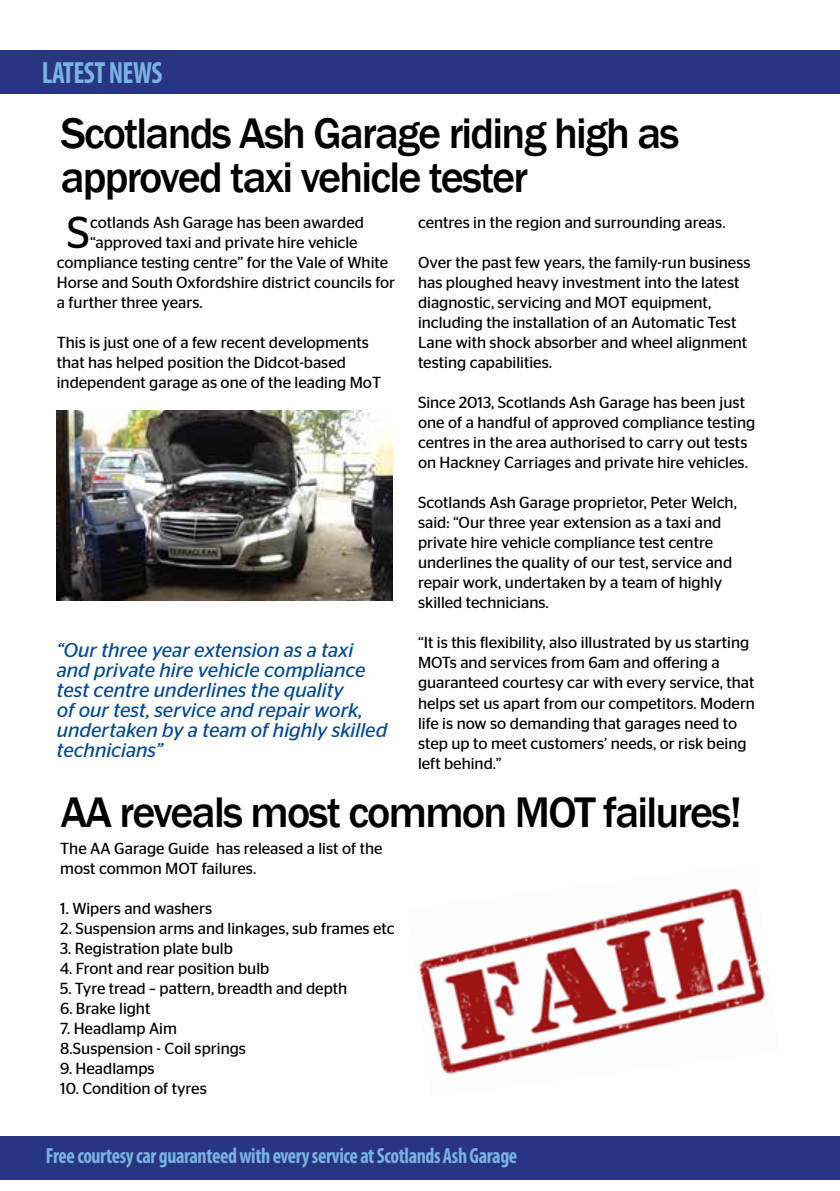
<style>
.page{position:relative;width:840px;height:1191px;background:#fff}
.page>*{position:absolute;margin:0;border:0;box-sizing:border-box;transform-origin:0 0}
.t1{font:44.6px "Stag Sans";color:#000}
.t2{font:500 44px/44px "Franklin Gothic";letter-spacing:-.04em;color:#000}
.t3{font:700 condensed 30.8px "Myriad Pro";letter-spacing:-.02em;color:#7ab2e1;scale:.91 1}
.t4{font:700 condensed 22px "Myriad Pro";letter-spacing:-.02em;color:#7ab2e1;scale:.91 1}
.t5{font:italic 20px/20px "Stag Sans";color:#004a99}
.t6{font:16px/20px "Stag Sans";color:#000}
</style>
<div class="page">
<div style="left:0;top:1136px;width:839px;height:44px;background:#283583"></div>
<div style="left:0;top:50px;width:839px;height:44px;background:#283583"></div>
<img style="left:57px;top:411px;width:336px;height:190px">
<img style="left:419px;top:888px;width:346px;height:187px">
<h3 class="t3" style="left:42px;top:55px;width:134px">LATEST NEWS</h3>
<h2 class="t2" style="left:61px;top:112px;width:620px">Scotlands Ash Garage riding high as approved taxi vehicle tester</h2>
<h1 class="t1" style="left:67px;top:208px;width:25px">S</h1>
<p class="t6" style="left:90px;top:213px;width:275px">cotlands Ash Garage has been awarded</p>
<p class="t6" style="left:90px;top:233px;width:269px">“approved taxi and private hire vehicle</p>
<p class="t6" style="left:57px;top:253px;width:333px">compliance testing centre” for the Vale of White</p>
<p class="t6" style="left:57px;top:273px;width:340px">Horse and South Oxfordshire district councils for</p>
<p class="t6" style="left:57px;top:293px;width:147px">a further three years.</p>
<p class="t6" style="left:57px;top:333px;width:326px">This is just one of a few recent developments that has helped position the Didcot-based independent garage as one of the leading MoT</p>
<p class="t5" style="left:57px;top:640px;width:332px">“Our three year extension as a taxi and private hire vehicle compliance test centre underlines the quality<br>of our test, service and repair work, undertaken by a team of highly skilled technicians”</p>
<p class="t6" style="left:418px;top:213px;width:309px">centres in the region and surrounding areas.</p>
<p class="t6" style="left:418px;top:253px;width:334px">Over the past few years, the family-run business has ploughed heavy investment into the latest diagnostic, servicing and MOT equipment, including the installation of an Automatic Test Lane with shock absorber and wheel alignment testing capabilities.</p>
<p class="t6" style="left:418px;top:393px;width:338px">Since 2013, Scotlands Ash Garage has been just one of a handful of approved compliance testing centres in the area authorised to carry out tests on Hackney Carriages and private hire vehicles.</p>
<p class="t6" style="left:418px;top:493px;width:320px">Scotlands Ash Garage proprietor, Peter Welch, said: “Our three year extension as a taxi and private hire vehicle compliance test centre underlines the quality of our test, service and repair work, undertaken by a team of highly skilled technicians.</p>
<p class="t6" style="left:418px;top:633px;width:338px">“It is this flexibility, also illustrated by us starting MOTs and services from 6am and offering a guaranteed courtesy car with every service, that helps set us apart from our competitors. Modern life is now so demanding that garages need to step up to meet customers’ needs, or risk being left behind.”</p>
<h2 class="t2" style="left:61px;top:790px;width:682px">AA reveals most common MOT failures!</h2>
<p class="t6" style="left:60px;top:838px;width:323px">The AA Garage Guide has released a list of the most common MOT failures.</p>
<p class="t6" style="left:60px;top:898px;width:153px">1. Wipers and washers</p>
<p class="t6" style="left:60px;top:918px;width:335px">2. Suspension arms and linkages, sub frames etc</p>
<p class="t6" style="left:60px;top:938px;width:174px">3. Registration plate bulb</p>
<p class="t6" style="left:60px;top:958px;width:211px">4. Front and rear position bulb</p>
<p class="t6" style="left:60px;top:978px;width:288px">5. Tyre tread – pattern, breadth and depth</p>
<p class="t6" style="left:60px;top:998px;width:92px">6. Brake light</p>
<p class="t6" style="left:60px;top:1018px;width:187px">7. Headlamp Aim<br>8.Suspension - Coil springs</p>
<p class="t6" style="left:60px;top:1058px;width:96px">9. Headlamps</p>
<p class="t6" style="left:60px;top:1078px;width:148px">10. Condition of tyres</p>
<h3 class="t4" style="left:46px;top:1143px;width:519px">Free courtesy car guaranteed with every service at Scotlands Ash Garage</h3>
</div>
